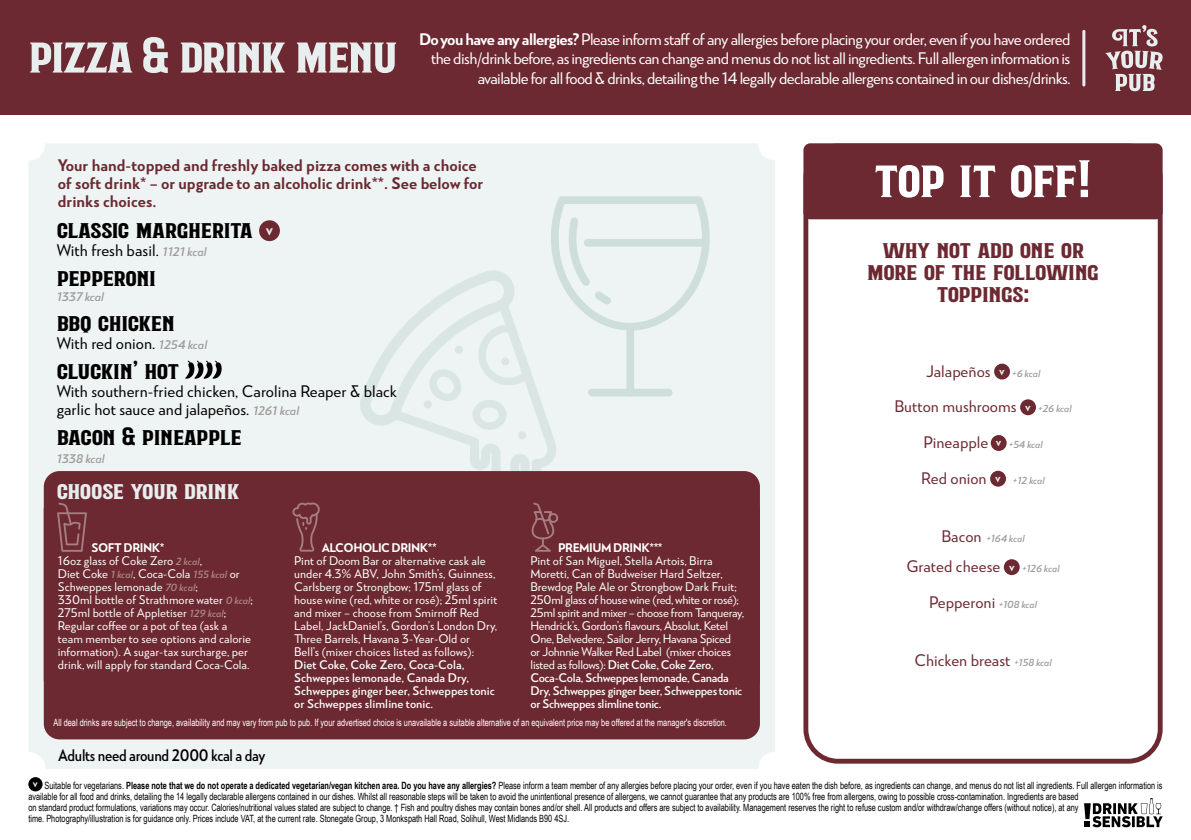
<style>
.page{position:relative;width:1191px;height:840px;background:#fff}
.page>*{position:absolute;margin:0;border:0;box-sizing:border-box;transform-origin:0 0}
.t1{font:52.6px "Clovet";letter-spacing:-.02em;color:#fff}
.t2{font:50px "Clovet";letter-spacing:-.04em;color:#e8eeee}
.t3{font:25px "Clovet";letter-spacing:-.02em;color:#000}
.t4{font:25px/22px "Clovet";letter-spacing:-.02em;color:#6c2931;text-align:center}
.t5{font:25px "Clovet";letter-spacing:-.02em;color:#e8eeee}
.t6{font:500 16px/19.2px "RNS Miles";letter-spacing:-.04em;color:#fff;text-align:right}
.t7{font:500 16px "RNS Miles";color:#6c2931}
.t8{font:500 16px/18px "RNS Miles";color:#000}
.t9{font:800 16px/18px "RNS Miles";color:#6c2931}
.t10{font:700 16px "RNS Miles";letter-spacing:-.02em;color:#000;scale:.9 1}
.t11{font:500 12px/13px "RNS Miles";color:#fff}
.t12{font:500 12px/13px "RNS Miles";letter-spacing:-.025em;color:#fff}
.t13{font:700 12px/13px "RNS Miles";color:#fff}
.t14{font:800 12px "RNS Miles";letter-spacing:-.04em;color:#fff}
.t15{font:italic 700 12px "RNS Miles";color:#9d9d9c}
.t16{font:10px/11px "Arial Narrow";color:#000;scale:.9 1}
.t17{font:10px "Arial Narrow";color:#fff;scale:.9 1}
.t18{font:italic 700 9.8px "RNS Miles";color:#9d9d9c}
.s1{font-weight:800}
.s2{font-family:"RNS Miles";font-weight:800;font-size:15.4px;color:#e8eeee}
.s3{font-weight:700;font-style:italic;font-size:12px;color:#9d9d9c}
.s4{font-weight:800;font-size:11.8px;color:#e8eeee}
.s5{font-weight:700;font-style:italic;font-size:9.8px;color:#9d9d9c}
.s6{font-weight:700;font-style:italic;font-size:10px;color:#ae8585}
.s7{font-weight:700}
.s8{font-weight:500;font-style:normal;font-size:16px;color:#6c2931}
</style>
<div class="page">
<div style="left:28px;top:143px;width:747px;height:625px;background:#eef4f3;border-radius:17px"></div>
<svg style="left:360px;top:270px;width:196px;height:201px"></svg>
<div style="left:0;top:0;width:1191px;height:115px;background:#6c2931"></div>
<svg style="left:1105px;top:25px;width:58px;height:66px"></svg>
<hr style="left:1082px;top:31px;width:3px;height:54px;background:#e8eeee">
<div style="left:803px;top:143px;width:359px;height:620px;border:5px solid #6c2931;border-radius:32px"></div>
<div style="left:803px;top:143px;width:359px;height:76px;background:#6c2931;border-radius:7px"></div>
<div style="left:994px;top:363px;width:16px;height:16px;background:#6c2931;border-radius:50%"></div>
<div style="left:1020px;top:399px;width:16px;height:16px;background:#6c2931;border-radius:50%"></div>
<div style="left:990px;top:435px;width:16px;height:15px;background:#6c2931;border-radius:50%"></div>
<div style="left:990px;top:470px;width:16px;height:16px;background:#6c2931;border-radius:50%"></div>
<div style="left:1003px;top:559px;width:16px;height:15px;background:#6c2931;border-radius:50%"></div>
<div style="left:44px;top:694px;width:716px;height:45px;background:#6c2931"></div>
<div style="left:44px;top:471px;width:716px;height:223px;background:#6c2931"></div>
<svg style="left:549px;top:196px;width:161px;height:134px"></svg>
<div style="left:626px;top:323px;width:8px;height:73px;background:#cededb;border-radius:4px"></div>
<div style="left:588px;top:388px;width:84px;height:8px;background:#cededb;border-radius:4px"></div>
<div style="left:584px;top:239px;width:125px;height:7px;background:#cededb;border-radius:4px"></div>
<div style="left:259px;top:220px;width:21px;height:21px;background:#6c2931;border-radius:50%"></div>
<svg style="left:185px;top:360px;width:37px;height:18px"></svg>
<svg style="left:57px;top:502px;width:30px;height:49px"></svg>
<svg style="left:531px;top:502px;width:27px;height:49px"></svg>
<svg style="left:292px;top:502px;width:28px;height:49px"></svg>
<svg style="left:1084px;top:798px;width:78px;height:28px"></svg>
<div style="left:28px;top:776px;width:15px;height:15px;background:#000;border-radius:50%"></div>
<h2 class="t2" style="left:28px;top:31px;width:371px">PIZZA &amp; DRINK MENU</h2>
<p class="t6" style="left:419px;top:30px;width:653px"><span class="s1">Do you have any allergies?</span> Please inform staff of any allergies before placing your order, even if you have ordered the dish/drink before, as ingredients can change and menus do not list all ingredients. Full allergen information is available for all food &amp; drinks, detailing the 14 legally declarable allergens contained in our dishes/drinks.</p>
<h3 class="t9" style="left:58px;top:156px;width:427px">Your hand-topped and freshly baked pizza comes with a choice of soft drink* – or upgrade to an alcoholic drink**. See below for drinks choices.</h3>
<h1 class="t1" style="left:874px;top:153px;width:218px">TOP IT OFF!</h1>
<h3 class="t4" style="left:867px;top:239px;width:233px">WHY NOT ADD ONE OR<br>MORE OF THE FOLLOWING<br>TOPPINGS:</h3>
<h3 class="t3" style="left:57px;top:217px;width:218px">CLASSIC MARGHERITA <span class="s2">v</span></h3>
<h3 class="t8" style="left:57px;top:241px;width:151px">With fresh basil. <span class="s3">1121 kcal</span></h3>
<h3 class="t3" style="left:57px;top:265px;width:101px">PEPPERONI</h3>
<p class="t15" style="left:57px;top:288px;width:49px">1337 kcal</p>
<h3 class="t3" style="left:57px;top:310px;width:120px">BBQ CHICKEN</h3>
<h3 class="t8" style="left:57px;top:333px;width:152px">With red onion. <span class="s3">1254 kcal</span></h3>
<h3 class="t3" style="left:57px;top:358px;width:124px">CLUCKIN’ HOT</h3>
<h3 class="t8" style="left:57px;top:381px;width:342px">With southern-fried chicken, Carolina Reaper &amp; black garlic hot sauce and jalapeños. <span class="s3">1261 kcal</span></h3>
<h3 class="t3" style="left:57px;top:424px;width:186px">BACON &amp; PINEAPPLE</h3>
<p class="t15" style="left:57px;top:450px;width:49px">1338 kcal</p>
<h3 class="t7" style="left:925px;top:360px;width:116px">Jalapeños <span class="s4">v</span> <span class="s5">+6 kcal</span></h3>
<h3 class="t7" style="left:894px;top:396px;width:179px">Button mushrooms <span class="s4">v</span> <span class="s5">+26 kcal</span></h3>
<h3 class="t7" style="left:923px;top:431px;width:121px">Pineapple <span class="s4">v</span> <span class="s5">+54 kcal</span></h3>
<h3 class="t7" style="left:921px;top:467px;width:125px">Red onion <span class="s4">v</span> <span class="s5">+12 kcal</span></h3>
<h3 class="t5" style="left:57px;top:478px;width:184px">CHOOSE YOUR DRINK</h3>
<p class="t11" style="left:58px;top:540px;width:196px;text-indent:34px"><span class="s1">SOFT DRINK*<br></span>16oz glass of Coke Zero <span class="s6">2 kcal</span>,<br>Diet Coke <span class="s6">1 kcal</span>, Coca-Cola <span class="s6">155 kcal</span> or Schweppes lemonade <span class="s6">70 kcal</span>;<br>330ml bottle of Strathmore water <span class="s6">0 kcal</span>; 275ml bottle of Appletiser <span class="s6">129 kcal</span>; Regular coffee or a pot of tea (ask a team member to see options and calorie information). A sugar-tax surcharge, per drink, will apply for standard Coca-Cola.</p>
<p class="t14" style="left:322px;top:539px;width:117px">ALCOHOLIC DRINK**</p>
<p class="t11" style="left:294px;top:553px;width:205px">Pint of Doom Bar or alternative cask ale under 4.3% ABV, John Smith’s, Guinness, Carlsberg or Strongbow; 175ml glass of house wine (red, white or rosé); 25ml spirit and mixer – choose from Smirnoff Red Label, JackDaniel’s, Gordon’s London Dry, Three Barrels, Havana 3-Year-Old or Bell’s (mixer choices listed as follows):</p>
<p class="t13" style="left:294px;top:657px;width:202px">Diet Coke, Coke Zero, Coca-Cola, Schweppes lemonade, Canada Dry, Schweppes ginger beer, Schweppes tonic or Schweppes slimline tonic.</p>
<p class="t14" style="left:558px;top:539px;width:106px">PREMIUM DRINK***</p>
<p class="t12" style="left:530px;top:553px;width:215px">Pint of San Miguel, Stella Artois, Birra Moretti, Can of Budweiser Hard Seltzer, Brewdog Pale Ale or Strongbow Dark Fruit; 250ml glass of house wine (red, white or rosé); 25ml spirit and mixer – choose from Tanqueray, Hendrick’s, Gordon’s flavours, Absolut, Ketel One, Belvedere, Sailor Jerry, Havana Spiced<br>or Johnnie Walker Red Label (mixer choices listed as follows): <span class="s7">Diet Coke, Coke Zero, Coca-Cola, Schweppes lemonade, Canada Dry, Schweppes ginger beer, Schweppes tonic or Schweppes slimline tonic.</span></p>
<p class="t17" style="left:53px;top:714px;width:750px">All deal drinks are subject to change, availability and may vary from pub to pub. If your advertised choice is unavailable a suitable alternative of an equivalent price may be offered at the manager's discretion.</p>
<h3 class="t10" style="left:58px;top:744px;width:232px">Adults need around 2000 kcal a day</h3>
<p class="t18" style="left:941px;top:531px;width:85px"><span class="s8">Bacon</span> +164 kcal</p>
<h3 class="t7" style="left:906px;top:555px;width:155px">Grated cheese <span class="s4">v</span> <span class="s5">+126 kcal</span></h3>
<h3 class="t7" style="left:929px;top:591px;width:110px">Pepperoni <span class="s5">+108 kcal</span></h3>
<h3 class="t7" style="left:914px;top:649px;width:139px">Chicken breast <span class="s5">+158 kcal</span></h3>
<p class="t16" style="left:28px;top:779px;width:1261px;text-indent:5px"><sup>v</sup> Suitable for vegetarians. <span class="s7">Please note that we do not operate a dedicated vegetarian/vegan kitchen area. Do you have any allergies?</span> Please inform a team member of any allergies before placing your order, even if you have eaten the dish before, as ingredients can change, and menus do not list all ingredients. Full allergen information is available for all food and drinks, detailing the 14 legally declarable allergens contained in our dishes. Whilst all reasonable steps will be taken to avoid the unintentional presence of allergens, we cannot guarantee that any products are 100% free from allergens, owing to possible cross-contamination. Ingredients are based<br>on standard product formulations, variations may occur. Calories/nutritional values stated are subject to change. † Fish and poultry dishes may contain bones and/or shell. All products and offers are subject to availability. Management reserves the right to refuse custom and/or withdraw/change offers (without notice), at any<br>time. Photography/illustration is for guidance only. Prices include VAT, at the current rate. Stonegate Group, 3 Monkspath Hall Road, Solihull, West Midlands B90 4SJ.</p>
</div>
